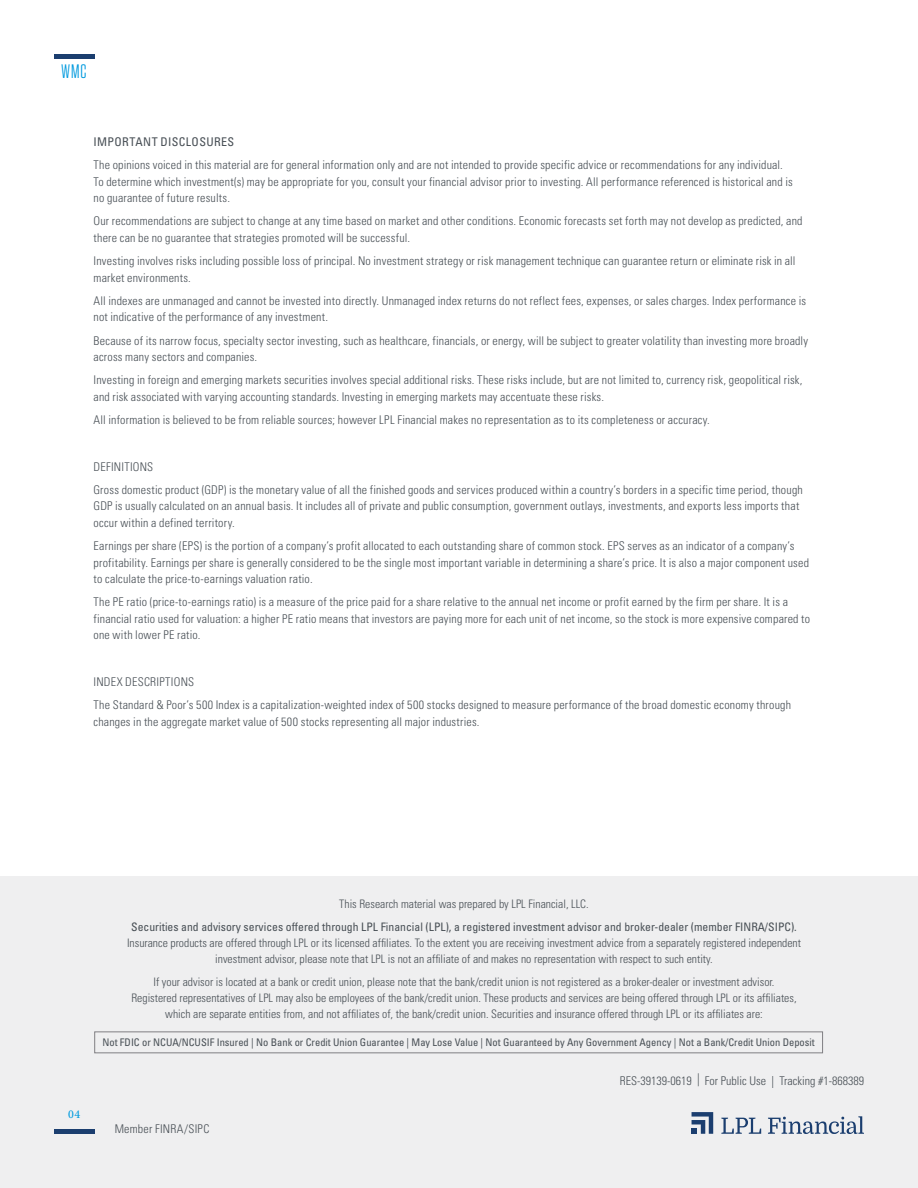
<style>
.page{position:relative;width:918px;height:1188px;background:#fff}
.page>*{position:absolute;margin:0;border:0;box-sizing:border-box;transform-origin:0 0}
.t1{font:19.5px "Tungsten Narrow";color:#009ade}
.t2{font:300 condensed 12px/16.5px "Univers LT Std";letter-spacing:.015em;color:#484f55}
.t3{font:condensed 12px "Univers LT Std";letter-spacing:.03em;color:#484f55}
.t4{font:500 12px "Minion Pro";color:#009ade}
.t5{font:300 condensed 11.7px/16px "Univers LT Std";color:#484f55;text-align:center}
.t6{font:condensed 11.7px "Univers LT Std";color:#484f55}
.t7{font:condensed 10.5px "Univers LT Std";color:#484f55}
.s1{font-size:12.9px}
</style>
<div class="page">
<div style="left:0;top:876px;width:918px;height:312px;background:#efeff0"></div>
<div style="left:94px;top:1031px;width:729px;height:22px;border:1px solid #807f83"></div>
<hr style="left:54px;top:1130px;width:40px;height:4px;background:#1b3e6f">
<hr style="left:54px;top:54px;width:40px;height:4px;background:#1b3e6f">
<svg style="left:692px;top:1112px;width:21px;height:22px"></svg>
<svg style="left:721px;top:1118px;width:40px;height:16px"></svg>
<svg style="left:768px;top:1116px;width:96px;height:18px"></svg>
<h1 class="t1" style="left:61px;top:62px;width:27px">WMC</h1>
<p class="t3" style="left:94px;top:134px;width:142px">IMPORTANT DISCLOSURES</p>
<p class="t2" style="left:94px;top:157px;width:701px">The opinions voiced in this material are for general information only and are not intended to provide specific advice or recommendations for any individual.<br>To determine which investment(s) may be appropriate for you, consult your financial advisor prior to investing. All performance referenced is historical and is no guarantee of future results.</p>
<p class="t2" style="left:94px;top:213px;width:710px">Our recommendations are subject to change at any time based on market and other conditions. Economic forecasts set forth may not develop as predicted, and there can be no guarantee that strategies promoted will be successful.</p>
<p class="t2" style="left:94px;top:253px;width:703px">Investing involves risks including possible loss of principal. No investment strategy or risk management technique can guarantee return or eliminate risk in all market environments.</p>
<p class="t2" style="left:94px;top:292px;width:714px">All indexes are unmanaged and cannot be invested into directly. Unmanaged index returns do not reflect fees, expenses, or sales charges. Index performance is not indicative of the performance of any investment.</p>
<p class="t2" style="left:94px;top:332px;width:716px">Because of its narrow focus, specialty sector investing, such as healthcare, financials, or energy, will be subject to greater volatility than investing more broadly across many sectors and companies.</p>
<p class="t2" style="left:94px;top:372px;width:711px">Investing in foreign and emerging markets securities involves special additional risks. These risks include, but are not limited to, currency risk, geopolitical risk, and risk associated with varying accounting standards. Investing in emerging markets may accentuate these risks.</p>
<p class="t2" style="left:94px;top:412px;width:618px">All information is believed to be from reliable sources; however LPL Financial makes no representation as to its completeness or accuracy.</p>
<p class="t2" style="left:94px;top:455px;width:711px;line-height:23.2px">DEFINITIONS<br>Gross domestic product (GDP) is the monetary value of all the finished goods and services produced within a country’s borders in a specific time period, though</p>
<p class="t2" style="left:94px;top:498px;width:707px">GDP is usually calculated on an annual basis. It includes all of private and public consumption, government outlays, investments, and exports less imports that occur within a defined territory.</p>
<p class="t2" style="left:94px;top:538px;width:717px">Earnings per share (EPS) is the portion of a company’s profit allocated to each outstanding share of common stock. EPS serves as an indicator of a company’s profitability. Earnings per share is generally considered to be the single most important variable in determining a share’s price. It is also a major component used to calculate the price-to-earnings valuation ratio.</p>
<p class="t2" style="left:94px;top:594px;width:718px">The PE ratio (price-to-earnings ratio) is a measure of the price paid for a share relative to the annual net income or profit earned by the firm per share. It is a financial ratio used for valuation: a higher PE ratio means that investors are paying more for each unit of net income, so the stock is more expensive compared to one with lower PE ratio.</p>
<p class="t2" style="left:94px;top:670px;width:699px;line-height:23.2px">INDEX DESCRIPTIONS<br>The Standard &amp; Poor’s 500 Index is a capitalization-weighted index of 500 stocks designed to measure performance of the broad domestic economy through</p>
<p class="t2" style="left:94px;top:713px;width:388px">changes in the aggregate market value of 500 stocks representing all major industries.</p>
<p class="t5" style="left:339px;top:896px;width:251px">This Research material was prepared by LPL Financial, LLC.</p>
<p class="t6" style="left:131px;top:919px;width:667px">Securities and advisory services offered through LPL Financial (LPL), a registered investment advisor and broker-dealer (member FINRA/SIPC).</p>
<p class="t5" style="left:127px;top:935px;width:676px">Insurance products are offered through LPL or its licensed affiliates. To the extent you are receiving investment advice from a separately registered independent investment advisor, please note that LPL is not an affiliate of and makes no representation with respect to such entity.</p>
<p class="t5" style="left:131px;top:974px;width:667px">If your advisor is located at a bank or credit union, please note that the bank/credit union is not registered as a broker-dealer or investment advisor.<br>Registered representatives of LPL may also be employees of the bank/credit union. These products and services are being offered through LPL or its affiliates, which are separate entities from, and not affiliates of, the bank/credit union. Securities and insurance offered through LPL or its affiliates are:</p>
<p class="t7" style="left:102px;top:1035px;width:714px">Not FDIC or NCUA/NCUSIF Insured | No Bank or Credit Union Guarantee | May Lose Value | Not Guaranteed by Any Government Agency | Not a Bank/Credit Union Deposit</p>
<p class="t4" style="left:68px;top:1106px;width:14px">04</p>
<p class="t2" style="left:115px;top:1121px;width:96px">Member FINRA/SIPC</p>
<p class="t2" style="left:620px;top:1072px;width:246px">RES-39139-0619 <span class="s1">|</span> For Public Use | Tracking #1-868389</p>
</div>
